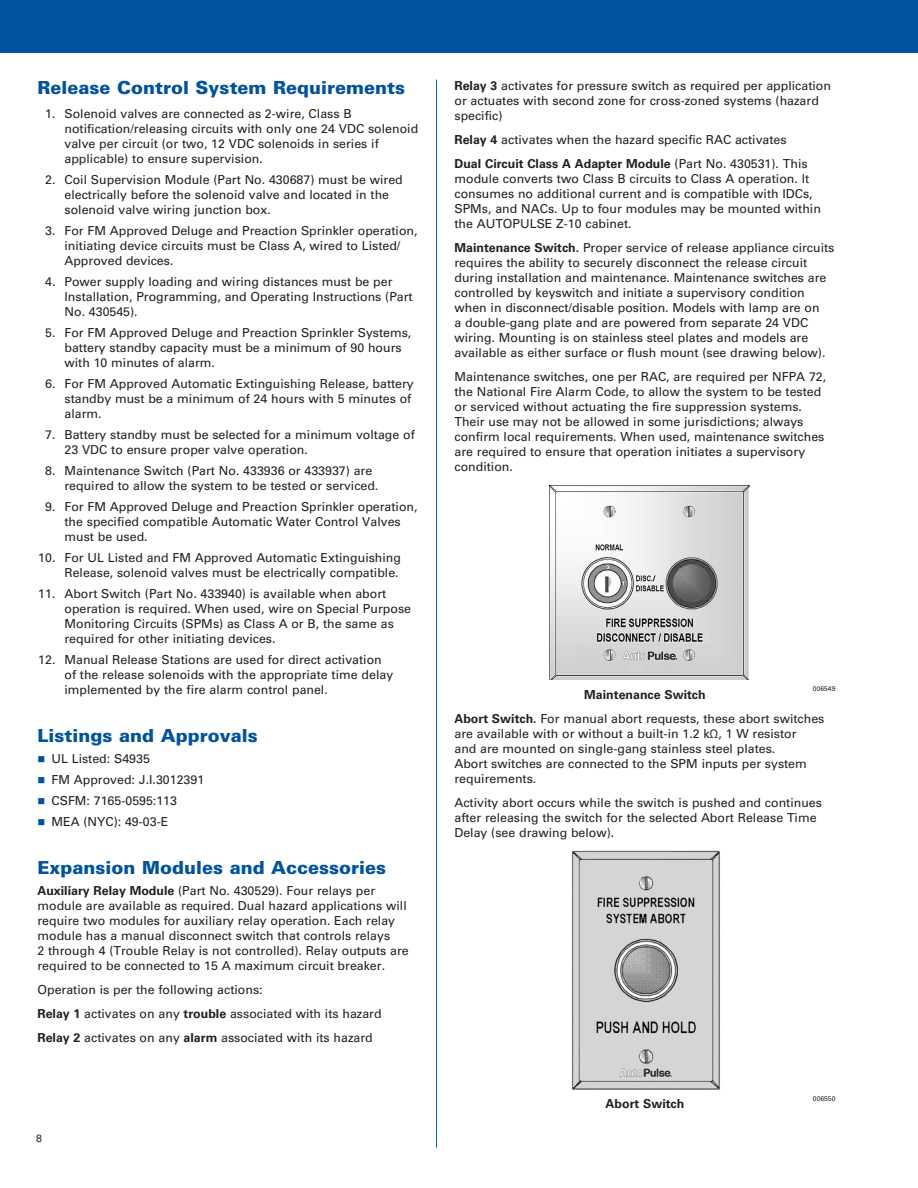
<style>
.page{position:relative;width:918px;height:1188px;background:#fff}
.page>*{position:absolute;margin:0;border:0;box-sizing:border-box;transform-origin:0 0}
._03_12_pt_Blue_Heade{font:900 18px "Univers LT Std";color:#01539e}
._06_Text_8_25{font:12.3px/15px "Univers LT Std";color:#231f20}
._10_Text_-_Num__Tabs{font:12.3px/15px "Univers LT Std";color:#231f20}
._05_Text_1st_Graph{font:12.3px/15px "Univers LT Std";color:#231f20}
._08_Bullet_Text{font:12.3px "Univers LT Std";color:#231f20}
._06_Text_8_25-2{font:700 12.3px "Univers LT Std";color:#231f20}
._07_Bullet_Text_1st{font:12.3px "Univers LT Std";color:#231f20}
.t1{font:10.5px "Univers LT Std";color:#231f20}
._15___of_Art_Drawing{font:6.75px "Univers LT Std";color:#231f20}
.s1{color:#01539e}
.s2{font-weight:700}
</style>
<div class="page">
<div style="left:0;top:0;width:918px;height:52px;background:#01539e"></div>
<hr style="left:436px;top:80px;width:1px;height:1068px;background:#0068a9">
<img style="left:550px;top:486px;width:199px;height:194px">
<img style="left:572px;top:850px;width:148px;height:240px">
<p class="_03_12_pt_Blue_Heade" style="left:38px;top:76px;width:369px">Release Control System Requirements</p>
<p class="_10_Text_-_Num__Tabs" style="left:64px;top:106px;width:355px;text-indent:-19px">1. Solenoid valves are connected as 2-wire, Class B notification/releasing circuits with only one 24 VDC solenoid valve per circuit (or two, 12 VDC solenoids in series if applicable) to ensure supervision.</p>
<p class="_10_Text_-_Num__Tabs" style="left:64px;top:172px;width:340px;text-indent:-19px">2. Coil Supervision Module (Part No. 430687) must be wired electrically before the solenoid valve and located in the solenoid valve wiring junction box.</p>
<p class="_10_Text_-_Num__Tabs" style="left:64px;top:223px;width:355px;text-indent:-19px">3. For FM Approved Deluge and Preaction Sprinkler operation, initiating device circuits must be Class A, wired to Listed/<br>Approved devices.</p>
<p class="_10_Text_-_Num__Tabs" style="left:64px;top:274px;width:350px;text-indent:-19px">4. Power supply loading and wiring distances must be per<br>Installation, Programming, and Operating Instructions (Part<br>No. 430545).</p>
<p class="_10_Text_-_Num__Tabs" style="left:64px;top:325px;width:348px;text-indent:-19px">5. For FM Approved Deluge and Preaction Sprinkler Systems, battery standby capacity must be a minimum of 90 hours with 10 minutes of alarm.</p>
<p class="_10_Text_-_Num__Tabs" style="left:64px;top:376px;width:351px;text-indent:-19px">6. For FM Approved Automatic Extinguishing Release, battery standby must be a minimum of 24 hours with 5 minutes of alarm.</p>
<p class="_10_Text_-_Num__Tabs" style="left:64px;top:427px;width:352px;text-indent:-19px">7. Battery standby must be selected for a minimum voltage of<br>23 VDC to ensure proper valve operation.</p>
<p class="_10_Text_-_Num__Tabs" style="left:64px;top:463px;width:315px;text-indent:-19px">8. Maintenance Switch (Part No. 433936 or 433937) are required to allow the system to be tested or serviced.</p>
<p class="_10_Text_-_Num__Tabs" style="left:64px;top:499px;width:355px;text-indent:-19px">9. For FM Approved Deluge and Preaction Sprinkler operation, the specified compatible Automatic Water Control Valves must be used.</p>
<p class="_10_Text_-_Num__Tabs" style="left:38px;top:550px;width:364px;text-align:right">10. For UL Listed and FM Approved Automatic Extinguishing<br>Release, solenoid valves must be electrically compatible.</p>
<p class="_10_Text_-_Num__Tabs" style="left:64px;top:586px;width:348px;text-indent:-26px">11. Abort Switch (Part No. 433940) is available when abort operation is required. When used, wire on Special Purpose Monitoring Circuits (SPMs) as Class A or B, the same as required for other initiating devices.</p>
<p class="_10_Text_-_Num__Tabs" style="left:64px;top:652px;width:330px;text-indent:-26px">12. Manual Release Stations are used for direct activation of the release solenoids with the appropriate time delay implemented by the fire alarm control panel.</p>
<p class="_03_12_pt_Blue_Heade" style="left:38px;top:724px;width:222px">Listings and Approvals</p>
<p class="_07_Bullet_Text_1st" style="left:38px;top:751px;width:114px"><span class="s1">■</span> UL Listed: S4935</p>
<p class="_08_Bullet_Text" style="left:38px;top:772px;width:168px"><span class="s1">■</span> FM Approved: J.I.3012391</p>
<p class="_08_Bullet_Text" style="left:38px;top:793px;width:141px"><span class="s1">■</span> CSFM: 7165-0595:113</p>
<p class="_08_Bullet_Text" style="left:38px;top:814px;width:132px"><span class="s1">■</span> MEA (NYC): 49-03-E</p>
<p class="_03_12_pt_Blue_Heade" style="left:38px;top:856px;width:350px">Expansion Modules and Accessories</p>
<p class="_05_Text_1st_Graph" style="left:38px;top:883px;width:373px"><span class="s2">Auxiliary Relay Module</span> (Part No. 430529). Four relays per module are available as required. Dual hazard applications will require two modules for auxiliary relay operation. Each relay module has a manual disconnect switch that controls relays<br>2 through 4 (Trouble Relay is not controlled). Relay outputs are required to be connected to 15 A maximum circuit breaker.</p>
<p class="_06_Text_8_25" style="left:38px;top:982px;width:227px">Operation is per the following actions:</p>
<p class="_06_Text_8_25" style="left:38px;top:1006px;width:346px"><span class="s2">Relay 1</span> activates on any <span class="s2">trouble</span> associated with its hazard</p>
<p class="_06_Text_8_25" style="left:38px;top:1030px;width:337px"><span class="s2">Relay 2</span> activates on any <span class="s2">alarm</span> associated with its hazard</p>
<p class="t1" style="left:36px;top:1132px;width:7px">8</p>
<p class="_06_Text_8_25" style="left:454px;top:78px;width:378px"><span class="s2">Relay 3</span> activates for pressure switch as required per application or actuates with second zone for cross-zoned systems (hazard specific)</p>
<p class="_06_Text_8_25" style="left:454px;top:132px;width:334px"><span class="s2">Relay 4</span> activates when the hazard specific RAC activates</p>
<p class="_06_Text_8_25" style="left:454px;top:156px;width:368px"><span class="s2">Dual Circuit Class A Adapter Module</span> (Part No. 430531). This module converts two Class B circuits to Class A operation. It consumes no additional current and is compatible with IDCs, SPMs, and NACs. Up to four modules may be mounted within the AUTOPULSE Z-10 cabinet.</p>
<p class="_06_Text_8_25" style="left:454px;top:240px;width:381px"><span class="s2">Maintenance Switch.</span> Proper service of release appliance circuits requires the ability to securely disconnect the release circuit during installation and maintenance. Maintenance switches are controlled by keyswitch and initiate a supervisory condition when in disconnect/disable position. Models with lamp are on<br>a double-gang plate and are powered from separate 24 VDC wiring. Mounting is on stainless steel plates and models are available as either surface or flush mount (see drawing below).</p>
<p class="_06_Text_8_25" style="left:454px;top:369px;width:373px">Maintenance switches, one per RAC, are required per NFPA 72, the National Fire Alarm Code, to allow the system to be tested or serviced without actuating the fire suppression systems.<br>Their use may not be allowed in some jurisdictions; always confirm local requirements. When used, maintenance switches are required to ensure that operation initiates a supervisory condition.</p>
<p class="_15___of_Art_Drawing" style="left:813px;top:685px;width:24px">006549</p>
<p class="_06_Text_8_25-2" style="left:584px;top:687px;width:123px">Maintenance Switch</p>
<p class="_06_Text_8_25" style="left:454px;top:711px;width:371px"><span class="s2">Abort Switch.</span> For manual abort requests, these abort switches are available with or without a built-in 1.2 kΩ, 1 W resistor<br>and are mounted on single-gang stainless steel plates.<br>Abort switches are connected to the SPM inputs per system requirements.</p>
<p class="_06_Text_8_25" style="left:454px;top:795px;width:369px">Activity abort occurs while the switch is pushed and continues after releasing the switch for the selected Abort Release Time<br>Delay (see drawing below).</p>
<p class="_06_Text_8_25-2" style="left:606px;top:1097px;width:80px">Abort Switch</p>
<p class="_15___of_Art_Drawing" style="left:813px;top:1095px;width:24px">006550</p>
</div>
